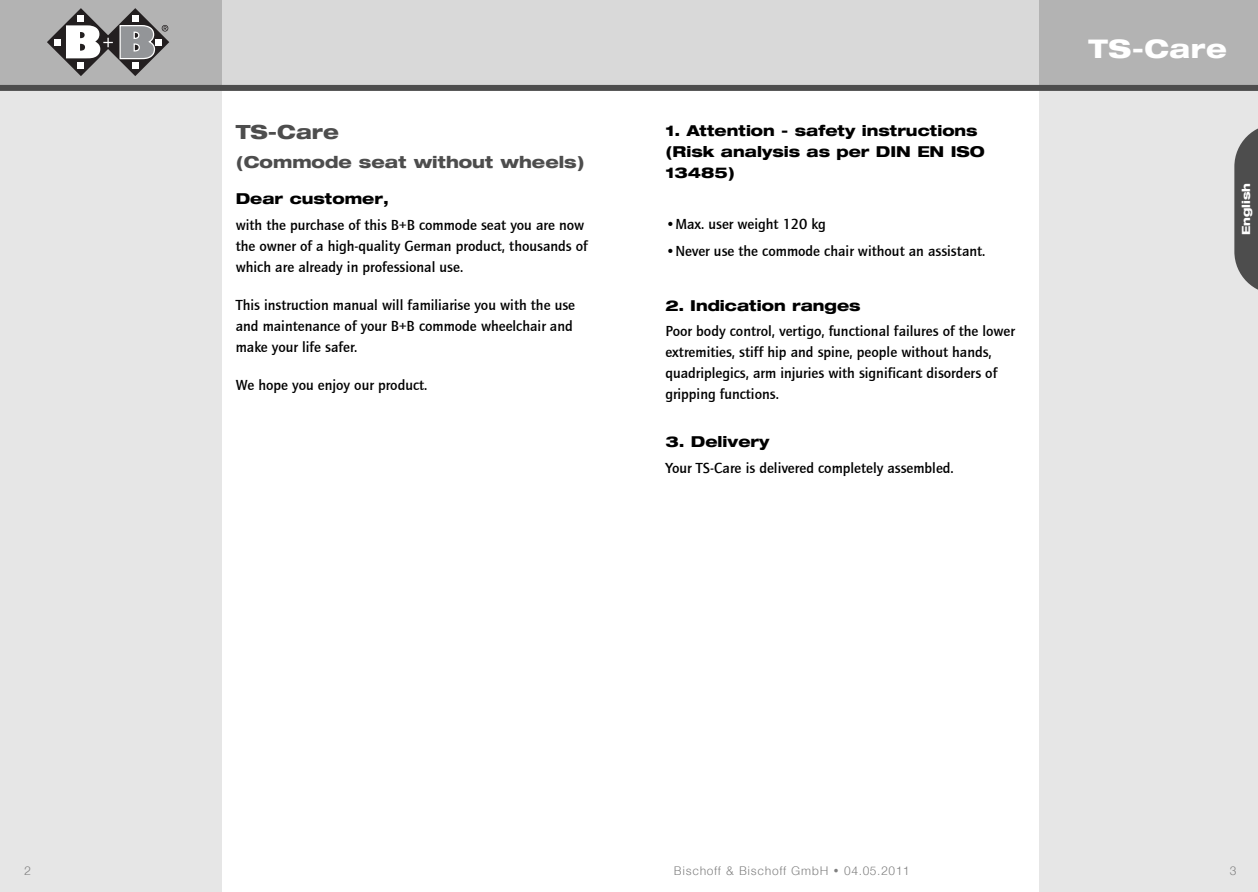
<style>
.page{position:relative;width:1258px;height:892px;background:#fff}
.page>*{position:absolute;margin:0;border:0;box-sizing:border-box;transform-origin:0 0}
.t1{font:italic 800 expanded 25.65px "Helvetica Neue";letter-spacing:.02em;color:#fff}
.t2{font:800 expanded 19.5px "Helvetica Neue";color:#4d4d4d}
.t3{font:800 expanded 16.5px "Helvetica Neue";color:#4d4d4d}
.t4{font:500 15px/21px "Quay Sans";color:#000}
.t5{font:800 expanded 15px/21px "Helvetica Neue";color:#000}
.t6{font:300 12px "Helvetica";letter-spacing:.05em;color:#808080}
.t7{font:800 expanded 11.25px "Helvetica Neue";color:#fff}
</style>
<div class="page">
<div style="left:1038px;top:88px;width:219px;height:804px;background:#e6e6e6"></div>
<div style="left:0;top:88px;width:222px;height:804px;background:#e6e6e6"></div>
<div style="left:1038px;top:0;width:219px;height:88px;background:#b3b3b3"></div>
<div style="left:222px;top:0;width:816px;height:88px;background:#d9d9d9"></div>
<div style="left:0;top:0;width:222px;height:88px;background:#b3b3b3"></div>
<div style="left:0;top:85px;width:1257px;height:6px;background:#4d4d4d"></div>
<svg style="left:47px;top:8px;width:122px;height:68px"></svg>
<svg style="left:1234px;top:129px;width:23px;height:160px;background:#636363"></svg>
<p class="t6" style="left:24px;top:866px;width:8px">2</p>
<h2 class="t2" style="left:236px;top:125px;width:105px">TS-Care</h2>
<p class="t3" style="left:236px;top:156px;width:350px">(Commode seat without wheels)</p>
<p class="t5" style="left:236px;top:190px;width:154px">Dear customer,</p>
<p class="t4" style="left:236px;top:215px;width:353px">with the purchase of this B+B commode seat you are now the owner of a high-quality German product, thousands of which are already in professional use.</p>
<p class="t4" style="left:236px;top:295px;width:341px">This instruction manual will familiarise you with the use and maintenance of your B+B commode wheelchair and make your life safer.</p>
<p class="t4" style="left:236px;top:375px;width:193px">We hope you enjoy our product.</p>
<p class="t5" style="left:665px;top:121px;width:321px">1. Attention - safety instructions (Risk analysis as per DIN EN ISO<br>13485)</p>
<p class="t4" style="left:665px;top:214px;width:162px">•Max. user weight 120 kg</p>
<p class="t4" style="left:665px;top:242px;width:321px">•Never use the commode chair without an assistant.</p>
<p class="t5" style="left:665px;top:296px;width:197px">2. Indication ranges</p>
<p class="t4" style="left:665px;top:322px;width:351px">Poor body control, vertigo, functional failures of the lower extremities, stiff hip and spine, people without hands, quadriplegics, arm injuries with significant disorders of gripping functions.</p>
<p class="t5" style="left:665px;top:433px;width:106px">3. Delivery</p>
<p class="t4" style="left:665px;top:458px;width:290px">Your TS-Care is delivered completely assembled.</p>
<h1 class="t1" style="left:1088px;top:39px;width:140px">TS-Care</h1>
<p class="t7" style="left:1241px;top:235px;width:54px;rotate:-90deg">English</p>
<p class="t6" style="left:674px;top:866px;width:237px">Bischoff &amp; Bischoff GmbH • 04.05.2011</p>
<p class="t6" style="left:1229px;top:866px;width:8px">3</p>
</div>
